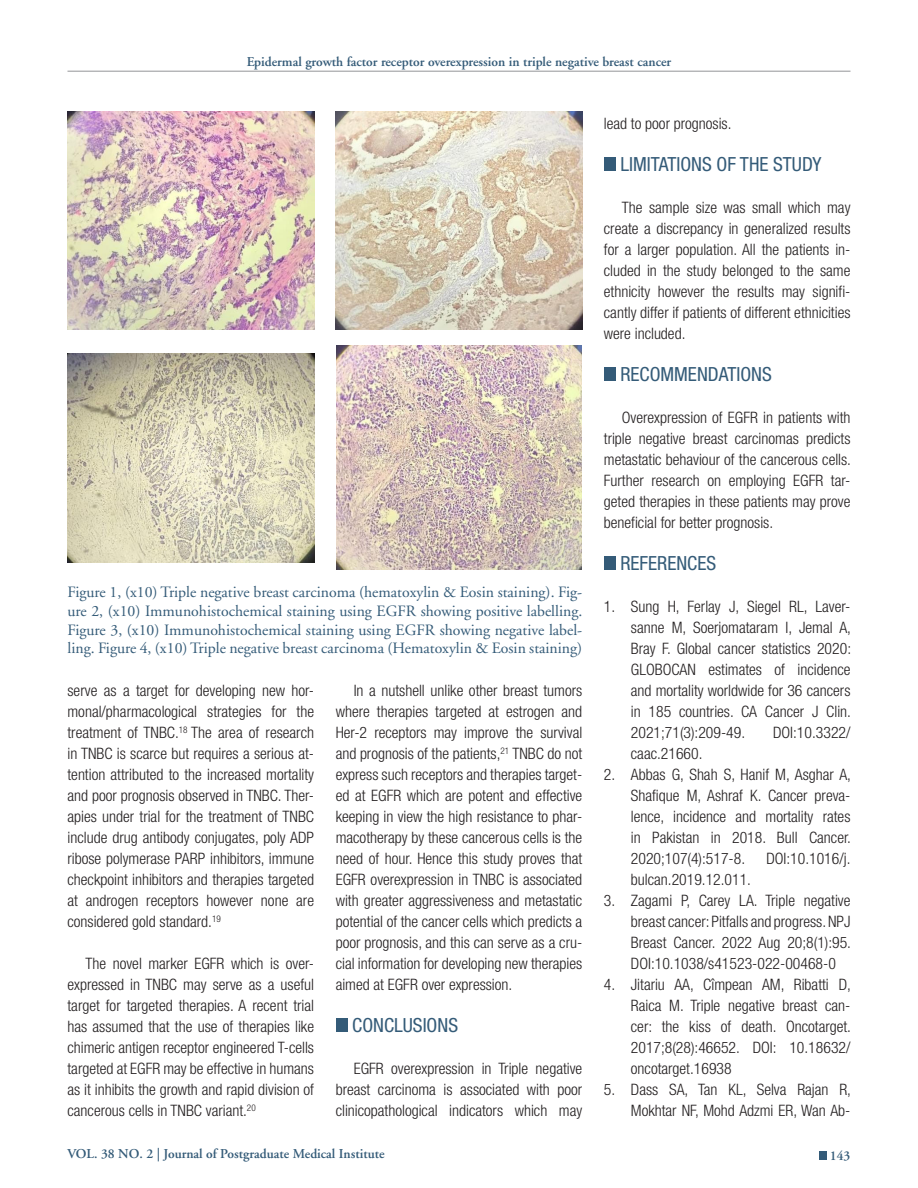
<style>
.page{position:relative;width:918px;height:1188px;background:#fff}
.page>*{position:absolute;margin:0;border:0;box-sizing:border-box;transform-origin:0 0}
.Intro_Meth_Res_Dis_Con_Headings{font:condensed 19.5px "Helvetica Neue LT Std";color:#345b78}
.Body_Text{font:300 condensed 15.75px/21px "Helvetica Neue LT Std";color:#231f20;text-align:justify}
.Figure_Captions{font:15.75px/18.9px "Adobe Garamond";color:#345b78;text-align:justify}
.t1{font:600 13.5px "Adobe Garamond";color:#345b78}
</style>
<div class="page">
<div style="left:819px;top:1151px;width:7px;height:9px;background:#345b78"></div>
<hr style="left:68px;top:71px;width:782px;height:1px;background:#939598">
<div style="left:604px;top:157px;width:12px;height:14px;background:#345b78"></div>
<div style="left:604px;top:367px;width:12px;height:14px;background:#345b78"></div>
<div style="left:604px;top:556px;width:12px;height:14px;background:#345b78"></div>
<img style="left:68px;top:111px;width:246px;height:218px">
<img style="left:68px;top:354px;width:246px;height:208px">
<img style="left:336px;top:111px;width:246px;height:218px">
<img style="left:336px;top:346px;width:246px;height:224px">
<div style="left:336px;top:1018px;width:12px;height:14px;background:#345b78"></div>
<p class="t1" style="left:247px;top:55px;width:426px">Epidermal growth factor receptor overexpression in triple negative breast cancer</p>
<p class="Figure_Captions" style="left:68px;top:583px;width:516px">Figure 1, (x10) Triple negative breast carcinoma (hematoxylin &amp; Eosin staining). Fig&shy;ure 2, (x10) Immunohistochemical staining using EGFR showing positive labelling.<br>Figure 3, (x10) Immunohistochemical staining using EGFR showing negative label&shy;ling. Figure 4, (x10) Triple negative breast carcinoma (Hematoxylin &amp; Eosin staining)</p>
<p class="Body_Text" style="left:68px;top:680px;width:248px">serve as a target for developing new hor&shy;monal/pharmacological strategies for the treatment of TNBC.<sup>18</sup> The area of research in TNBC is scarce but requires a serious at&shy;tention attributed to the increased mortality and poor prognosis observed in TNBC. Ther&shy;apies under trial for the treatment of TNBC include drug antibody conjugates, poly ADP ribose polymerase PARP inhibitors, immune checkpoint inhibitors and therapies targeted at androgen receptors however none are considered gold standard.<sup>19</sup></p>
<p class="Body_Text" style="left:68px;top:953px;width:248px;text-indent:18px">The novel marker EGFR which is over&shy;expressed in TNBC may serve as a useful target for targeted therapies. A recent trial has assumed that the use of therapies like chimeric antigen receptor engineered T-cells targeted at EGFR may be effective in humans as it inhibits the growth and rapid division of cancerous cells in TNBC variant.<sup>20</sup></p>
<p class="Body_Text" style="left:336px;top:680px;width:248px;text-indent:18px">In a nutshell unlike other breast tumors where therapies targeted at estrogen and Her-2 receptors may improve the survival and prognosis of the patients,<sup>21</sup> TNBC do not express such receptors and therapies target&shy;ed at EGFR which are potent and effective keeping in view the high resistance to phar&shy;macotherapy by these cancerous cells is the need of hour. Hence this study proves that EGFR overexpression in TNBC is associated with greater aggressiveness and metastatic potential of the cancer cells which predicts a poor prognosis, and this can serve as a cru&shy;cial information for developing new therapies aimed at EGFR over expression.</p>
<p class="Intro_Meth_Res_Dis_Con_Headings" style="left:352px;top:1014px;width:107px">CONCLUSIONS</p>
<p class="Body_Text" style="left:336px;top:1058px;width:248px;text-indent:18px">EGFR overexpression in Triple negative breast carcinoma is associated with poor clinicopathological indicators which may</p>
<p class="Body_Text" style="left:604px;top:113px;width:129px">lead to poor prognosis.</p>
<p class="Intro_Meth_Res_Dis_Con_Headings" style="left:620px;top:153px;width:203px">LIMITATIONS OF THE STUDY</p>
<p class="Body_Text" style="left:604px;top:197px;width:248px;text-indent:18px">The sample size was small which may create a discrepancy in generalized results for a larger population. All the patients in&shy;cluded in the study belonged to the same ethnicity however the results may signifi&shy;cantly differ if patients of different ethnicities were included.</p>
<p class="Intro_Meth_Res_Dis_Con_Headings" style="left:620px;top:363px;width:153px">RECOMMENDATIONS</p>
<p class="Body_Text" style="left:604px;top:407px;width:249px;text-indent:18px">Overexpression of EGFR in patients with triple negative breast carcinomas predicts metastatic behaviour of the cancerous cells.<br>Further research on employing EGFR tar&shy;geted therapies in these patients may prove beneficial for better prognosis.</p>
<p class="Intro_Meth_Res_Dis_Con_Headings" style="left:620px;top:552px;width:97px">REFERENCES</p>
<p class="Body_Text" style="left:631px;top:596px;width:222px;text-indent:-27px">1. Sung H, Ferlay J, Siegel RL, Laver&shy;sanne M, Soerjomataram I, Jemal A, Bray F. Global cancer statistics 2020:<br>GLOBOCAN estimates of incidence and mortality worldwide for 36 cancers in 185 countries. CA Cancer J Clin.<br>2021;71(3):209-49.</p>
<p class="Body_Text" style="left:773px;top:722px;width:79px">DOI:10.3322/</p>
<p class="Body_Text" style="left:631px;top:743px;width:73px">caac.21660.</p>
<p class="Body_Text" style="left:631px;top:764px;width:222px;text-indent:-27px">2. Abbas G, Shah S, Hanif M, Asghar A, Shafique M, Ashraf K. Cancer preva&shy;lence, incidence and mortality rates in Pakistan in 2018. Bull Cancer.<br>2020;107(4):517-8.</p>
<p class="Body_Text" style="left:766px;top:848px;width:86px">DOI:10.1016/j.</p>
<p class="Body_Text" style="left:631px;top:869px;width:122px">bulcan.2019.12.011.</p>
<p class="Body_Text" style="left:631px;top:890px;width:222px;text-indent:-27px">3. Zagami P, Carey LA. Triple negative breast cancer: Pitfalls and progress. NPJ Breast Cancer. 2022 Aug 20;8(1):95.<br>DOI:10.1038/s41523-022-00468-0</p>
<p class="Body_Text" style="left:631px;top:974px;width:222px;text-indent:-27px">4. Jitariu AA, Cîmpean AM, Ribatti D, Raica M. Triple negative breast can&shy;cer: the kiss of death. Oncotarget.<br>2017;8(28):46652. DOI: 10.18632/ oncotarget.16938</p>
<p class="Body_Text" style="left:604px;top:1079px;width:249px;text-align:right">5. Dass SA, Tan KL, Selva Rajan R,<br>Mokhtar NF, Mohd Adzmi ER, Wan Ab-</p>
<p class="t1" style="left:68px;top:1146px;width:319px">VOL. 38 NO. 2 | Journal of Postgraduate Medical Institute</p>
<p class="t1" style="left:830px;top:1148px;width:22px">143</p>
</div>
